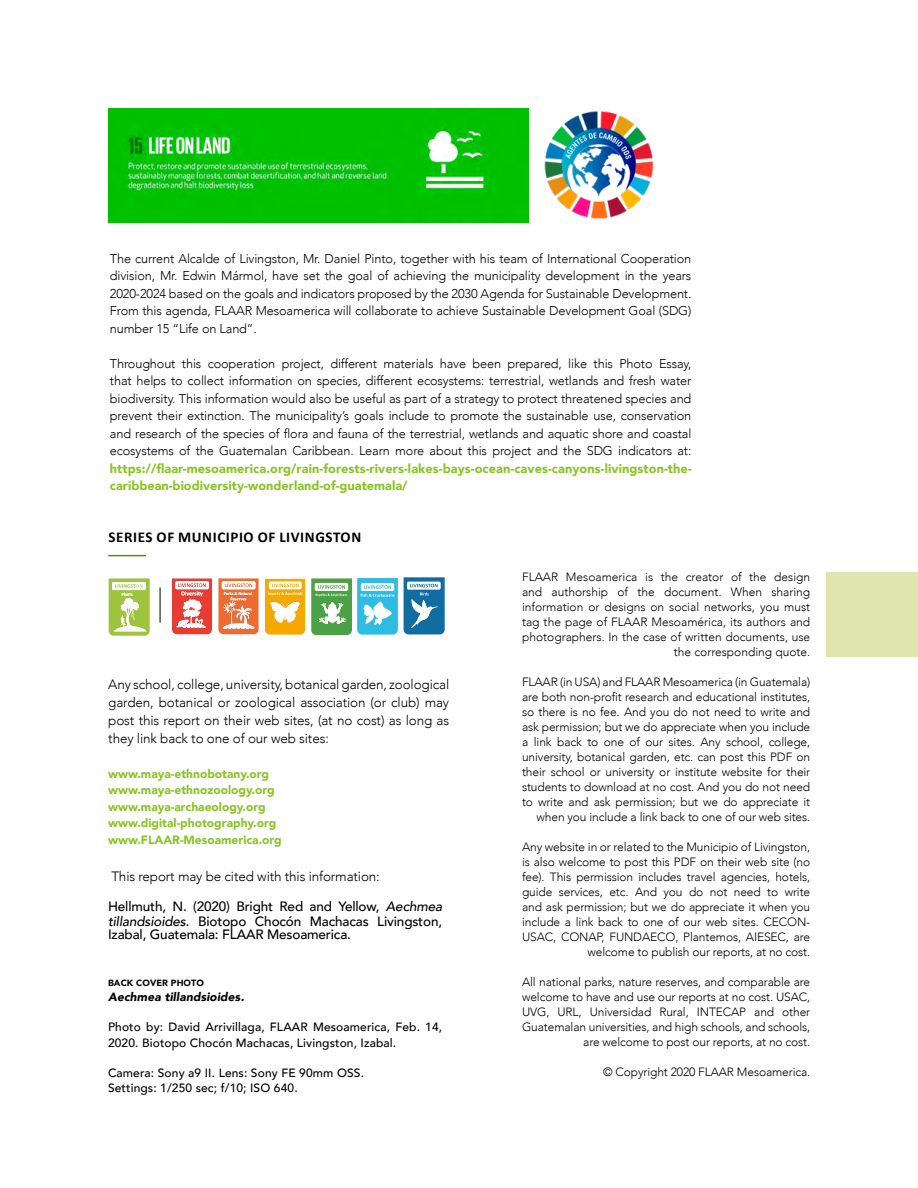
<style>
.page{position:relative;width:918px;height:1188px;background:#fff}
.page>*{position:absolute;margin:0;border:0;box-sizing:border-box;transform-origin:0 0}
.t1{font:700 15px "Calibri";letter-spacing:.04em;color:#000}
.t2{font:300 13.5px/18px "Avenir";letter-spacing:-.01em;color:#000;text-align:justify}
.t3{font:500 13.5px/15px "Avenir";letter-spacing:-.01em;color:#000}
.t4{font:300 12.75px/17.5px "Avenir";letter-spacing:-.01em;color:#000;text-align:justify}
.t5{font:900 12.75px/17.5px "Avenir";letter-spacing:.005em;color:#89c526}
.t6{font:300 12px/15px "Avenir";letter-spacing:-.01em;color:#000;text-align:right}
.t7{font:500 12px/16.2px "Avenir";letter-spacing:.01em;color:#000}
.t8{font:900 12px/16.5px "Avenir";color:#89c526}
.t9{font:italic 900 12px "Avenir";letter-spacing:.01em;color:#000}
.t10{font:900 9px "Avenir";letter-spacing:.01em;color:#000}
.s1{font-style:italic}
</style>
<div class="page">
<div style="left:826px;top:572px;width:92px;height:84px;background:#dee6ad"></div>
<hr style="left:108px;top:555px;width:38px;height:1px;background:#678517">
<img style="left:544px;top:111px;width:110px;height:108px">
<img style="left:108px;top:108px;width:421px;height:114px">
<hr style="left:160px;top:587px;width:1px;height:36px;background:#000">
<svg style="left:265px;top:579px;width:40px;height:56px"></svg>
<svg style="left:218px;top:578px;width:41px;height:56px"></svg>
<svg style="left:172px;top:578px;width:40px;height:56px"></svg>
<svg style="left:404px;top:577px;width:41px;height:57px;background:#458cb6"></svg>
<svg style="left:109px;top:578px;width:41px;height:58px"></svg>
<svg style="left:311px;top:578px;width:87px;height:57px"></svg>
<p class="t4" style="left:110px;top:250px;width:583px">The current Alcalde of Livingston, Mr. Daniel Pinto, together with his team of International Cooperation division, Mr. Edwin Mármol, have set the goal of achieving the municipality development in the years 2020-2024 based on the goals and indicators proposed by the 2030 Agenda for Sustainable Development.<br>From this agenda, FLAAR Mesoamerica will collaborate to achieve Sustainable Development Goal (SDG) number 15 “Life on Land”.</p>
<p class="t4" style="left:110px;top:355px;width:583px">Throughout this cooperation project, different materials have been prepared, like this Photo Essay, that helps to collect information on species, different ecosystems: terrestrial, wetlands and fresh water biodiversity. This information would also be useful as part of a strategy to protect threatened species and prevent their extinction. The municipality’s goals include to promote the sustainable use, conservation and research of the species of flora and fauna of the terrestrial, wetlands and aquatic shore and coastal ecosystems of the Guatemalan Caribbean. Learn more about this project and the SDG indicators at:</p>
<p class="t5" style="left:110px;top:459px;width:583px">https://flaar-mesoamerica.org/rain-forests-rivers-lakes-bays-ocean-caves-canyons-livingston-the&shy;caribbean-biodiversity-wonderland-of-guatemala/</p>
<p class="t1" style="left:109px;top:527px;width:254px">SERIES OF MUNICIPIO OF LIVINGSTON</p>
<p class="t2" style="left:108px;top:675px;width:342px">Any school, college, university, botanical garden, zoological garden, botanical or zoological association (or club) may post this report on their web sites, (at no cost) as long as they link back to one of our web sites:</p>
<p class="t8" style="left:108px;top:765px;width:175px">www.maya-ethnobotany.org www.maya-ethnozoology.org www.maya-archaeology.org www.digital-photography.org www.FLAAR-Mesoamerica.org</p>
<p class="t2" style="left:111px;top:867px;width:270px">This report may be cited with this information:</p>
<p class="t3" style="left:108px;top:898px;width:336px">Hellmuth, N. (2020) Bright Red and Yellow, <span class="s1">Aechmea tillandsioides</span>. Biotopo Chocón Machacas Livingston,</p>
<p class="t3" style="left:108px;top:926px;width:244px">Izabal, Guatemala: FLAAR Mesoamerica.</p>
<p class="t10" style="left:108px;top:975px;width:97px">BACK COVER PHOTO</p>
<p class="t9" style="left:108px;top:987px;width:138px">Aechmea tillandsioides.</p>
<p class="t7" style="left:108px;top:1018px;width:336px">Photo by: David Arrivillaga, FLAAR Mesoamerica, Feb. 14,<br>2020. Biotopo Chocón Machacas, Livingston, Izabal.</p>
<p class="t7" style="left:108px;top:1065px;width:258px;line-height:15px">Camera: Sony a9 II. Lens: Sony FE 90mm OSS.<br>Settings: 1/250 sec; f/10; ISO 640.</p>
<p class="t6" style="left:522px;top:570px;width:290px">FLAAR Mesoamerica is the creator of the design and authorship of the document. When sharing information or designs on social networks, you must tag the page of FLAAR Mesoamérica, its authors and photographers. In the case of written documents, use the corresponding quote.</p>
<p class="t6" style="left:522px;top:675px;width:290px">FLAAR (in USA) and FLAAR Mesoamerica (in Guatemala) are both non-profit research and educational institutes, so there is no fee. And you do not need to write and ask permission; but we do appreciate when you include a link back to one of our sites. Any school, college, university, botanical garden, etc. can post this PDF on their school or university or institute website for their students to download at no cost. And you do not need to write and ask permission; but we do appreciate it when you include a link back to one of our web sites.</p>
<p class="t6" style="left:522px;top:840px;width:290px">Any website in or related to the Municipio of Livingston, is also welcome to post this PDF on their web site (no fee). This permission includes travel agencies, hotels, guide services, etc. And you do not need to write and ask permission; but we do appreciate it when you include a link back to one of our web sites. CECON-USAC, CONAP, FUNDAECO, Plantemos, AIESEC, are welcome to publish our reports, at no cost.</p>
<p class="t6" style="left:522px;top:975px;width:290px">All national parks, nature reserves, and comparable are welcome to have and use our reports at no cost. USAC, UVG, URL, Universidad Rural, INTECAP and other Guatemalan universities, and high schools, and schools, are welcome to post our reports, at no cost.</p>
<p class="t6" style="left:603px;top:1065px;width:209px">© Copyright 2020 FLAAR Mesoamerica.</p>
</div>
